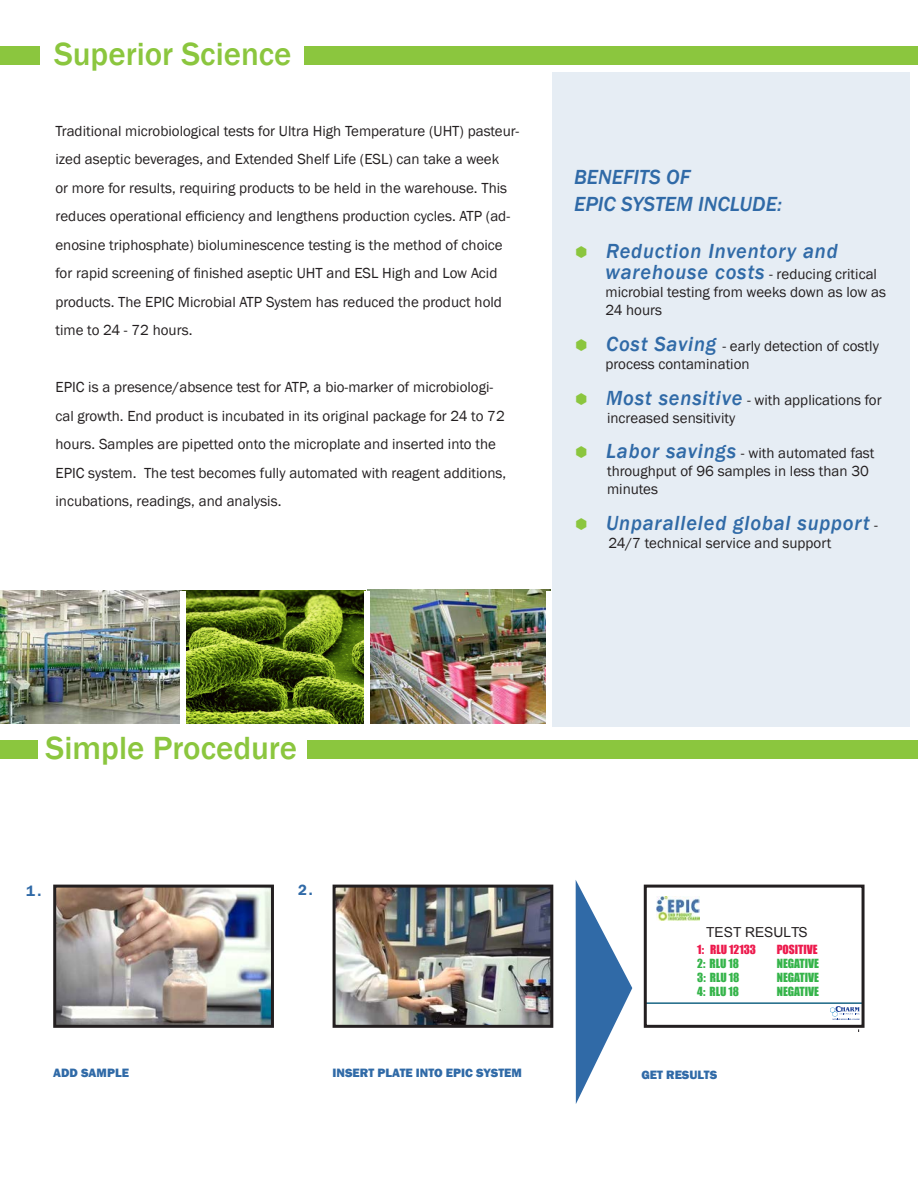
<style>
.page{position:relative;width:918px;height:1188px;background:#fff}
.page>*{position:absolute;margin:0;border:0;box-sizing:border-box;transform-origin:0 0}
.t1{font:500 33px "Franklin Gothic";color:#8bc63e}
.text{font:italic 500 21px "Franklin Gothic";letter-spacing:.04em;color:#306aa7}
.text-2{font:italic 500 21px/27px "Franklin Gothic";color:#306aa7}
.t2{font:600 15.15px "Franklin Gothic";color:#306aa7}
.text-3{font:15px/28.5px "Franklin Gothic";color:#231f20}
.t3{font:13.8px "Arial";color:#231f20}
.t4{font:800 12.45px "Franklin Gothic";color:#306aa7}
.t5{font:11.55px "Impact";color:#35b44a}
.t6{font:11.55px "Impact";color:#ed1a4d}
.s1{font-weight:500;font-style:italic;font-size:21px;color:#306aa7}
.s2{font-weight:400;font-style:normal;font-size:15px;color:#231f20}
</style>
<div class="page">
<img style="left:0;top:590px;width:183px;height:133px">
<img style="left:367px;top:589px;width:184px;height:134px">
<img style="left:183px;top:590px;width:182px;height:133px">
<div style="left:180px;top:591px;width:5px;height:139px;background:#fff"></div>
<div style="left:364px;top:591px;width:5px;height:139px;background:#fff"></div>
<div style="left:547px;top:591px;width:5px;height:139px;background:#fff"></div>
<div style="left:552px;top:72px;width:357px;height:655px;background:#e6edf4"></div>
<div style="left:307px;top:740px;width:611px;height:18px;background:#8bc63e"></div>
<div style="left:0;top:740px;width:37px;height:18px;background:#8bc63e"></div>
<div style="left:305px;top:46px;width:613px;height:19px;background:#8bc63e"></div>
<div style="left:0;top:46px;width:40px;height:19px;background:#8bc63e"></div>
<svg style="left:576px;top:880px;width:56px;height:224px"></svg>
<hr style="left:645px;top:1002px;width:217px;height:2px;background:#1a6685">
<svg style="left:830px;top:1006px;width:30px;height:14px"></svg>
<div style="left:644px;top:885px;width:221px;height:143px;border:3px solid #231f20"></div>
<img style="left:337px;top:889px;width:212px;height:135px">
<div style="left:333px;top:885px;width:220px;height:143px;border:3px solid #231f20"></div>
<img style="left:57px;top:889px;width:213px;height:135px">
<div style="left:53px;top:885px;width:221px;height:143px;border:3px solid #231f20"></div>
<img style="left:657px;top:897px;width:43px;height:24px">
<p class="t1" style="left:54px;top:33px;width:239px">Superior Science</p>
<p class="text-3" style="left:55px;top:117px;width:465px">Traditional microbiological tests for Ultra High Temperature (UHT) pasteur&shy;ized aseptic beverages, and Extended Shelf Life (ESL) can take a week<br>or more for results, requiring products to be held in the warehouse. This reduces operational efficiency and lengthens production cycles. ATP (ad&shy;enosine triphosphate) bioluminescence testing is the method of choice for rapid screening of finished aseptic UHT and ESL High and Low Acid products. The EPIC Microbial ATP System has reduced the product hold time to 24 - 72 hours.</p>
<p class="text-3" style="left:55px;top:373px;width:452px">EPIC is a presence/absence test for ATP, a bio-marker of microbiologi&shy;cal growth. End product is incubated in its original package for 24 to 72 hours. Samples are pipetted onto the microplate and inserted into the EPIC system. The test becomes fully automated with reagent additions, incubations, readings, and analysis.</p>
<p class="text-2" style="left:574px;top:163px;width:210px">BENEFITS OF<br>EPIC SYSTEM INCLUDE:</p>
<p class="text" style="left:606px;top:238px;width:233px">Reduction Inventory and</p>
<p class="text-3" style="left:606px;top:266px;width:282px;line-height:18px"><span class="s1">warehouse costs</span> - reducing critical microbial testing from weeks down as low as<br>24 hours</p>
<p class="text-3" style="left:606px;top:337px;width:275px;line-height:18px"><span class="s1">Cost Saving</span> - early detection of costly process contamination</p>
<p class="text-3" style="left:606px;top:391px;width:277px;line-height:18px"><span class="s1">Most sensitive</span> - with applications for increased sensitivity</p>
<p class="text-3" style="left:606px;top:445px;width:270px;line-height:18px"><span class="s1">Labor savings</span> - with automated fast throughput of 96 samples in less than 30 minutes</p>
<p class="text" style="left:606px;top:510px;width:273px">Unparalleled global support <span class="s2">-</span></p>
<p class="text-3" style="left:609px;top:529px;width:224px">24/7 technical service and support</p>
<p class="t1" style="left:46px;top:728px;width:253px">Simple Procedure</p>
<p class="t2" style="left:26px;top:882px;width:16px">1.</p>
<p class="t2" style="left:298px;top:881px;width:16px">2.</p>
<p class="t3" style="left:706px;top:923px;width:103px">TEST RESULTS</p>
<p class="t6" style="left:697px;top:941px;width:60px">1: RLU 12133</p>
<p class="t6" style="left:777px;top:941px;width:43px">POSITIVE</p>
<p class="t5" style="left:697px;top:954px;width:43px">2: RLU 18</p>
<p class="t5" style="left:777px;top:954px;width:44px">NEGATIVE</p>
<p class="t5" style="left:697px;top:968px;width:44px">3: RLU 18</p>
<p class="t5" style="left:777px;top:968px;width:44px">NEGATIVE</p>
<p class="t5" style="left:697px;top:982px;width:43px">4: RLU 18</p>
<p class="t5" style="left:777px;top:982px;width:44px">NEGATIVE</p>
<p class="t4" style="left:53px;top:1064px;width:77px">ADD SAMPLE</p>
<p class="t4" style="left:641px;top:1067px;width:77px">GET RESULTS</p>
<p class="t4" style="left:333px;top:1064px;width:191px">INSERT PLATE INTO EPIC SYSTEM</p>
</div>
